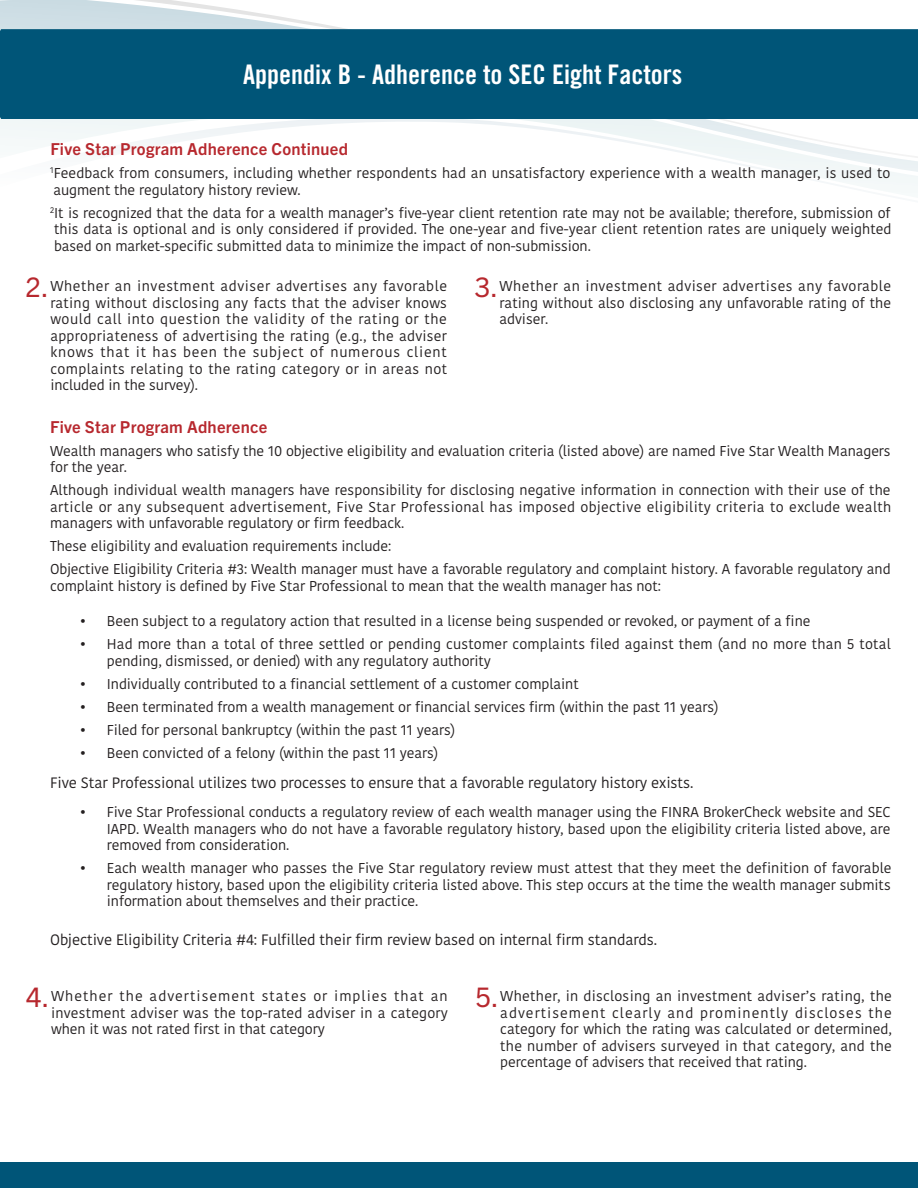
<style>
.page{position:relative;width:918px;height:1188px;background:#fff}
.page>*{position:absolute;margin:0;border:0;box-sizing:border-box;transform-origin:0 0}
.t1{font:27px "Trade Gothic LT Std Bd Cn 20";color:#fff}
.t2{font:27px "Trade Gothic Next LT Pro";color:#b7282e}
.Sub_Header{font:700 16.5px "Trade Gothic Next LT Pro";letter-spacing:.015em;color:#b7282e}
.Body{font:15px "Kohinoor Devanagari";letter-spacing:-.005em;color:#231f20}
.Appendix_Body{font:14.25px/16.5px "Kohinoor Devanagari";letter-spacing:-.005em;color:#231f20;text-align:justify}
</style>
<div class="page">
<div style="left:0;top:0;width:133px;height:29px;background:#cddde4"></div>
<svg style="left:133px;top:0;width:213px;height:29px"></svg>
<svg style="left:0;top:119px;width:918px;height:67px"></svg>
<div style="left:0;top:29px;width:918px;height:90px;background:#005578"></div>
<div style="left:0;top:1162px;width:918px;height:26px;background:#005578"></div>
<p class="t1" style="left:243px;top:58px;width:441px">Appendix B - Adherence to SEC Eight Factors</p>
<p class="Sub_Header" style="left:50px;top:138px;width:299px">Five Star Program Adherence Continued</p>
<p class="Appendix_Body" style="left:50px;top:165px;width:842px"><sup>1</sup>Feedback from consumers, including whether respondents had an unsatisfactory experience with a wealth manager, is used to augment the regulatory history review.</p>
<p class="Appendix_Body" style="left:50px;top:204px;width:843px"><sup>2</sup>It is recognized that the data for a wealth manager’s five-year client retention rate may not be available; therefore, submission of this data is optional and is only considered if provided. The one-year and five-year client retention rates are uniquely weighted based on market-specific submitted data to minimize the impact of non-submission.</p>
<p class="t2" style="left:26px;top:269px;width:25px">2.</p>
<p class="Appendix_Body" style="left:500px;top:278px;width:393px">Whether an investment adviser advertises any favorable rating without also disclosing any unfavorable rating of the adviser.</p>
<p class="Appendix_Body" style="left:50px;top:278px;width:398px">Whether an investment adviser advertises any favorable rating without disclosing any facts that the adviser knows would call into question the validity of the rating or the appropriateness of advertising the rating (e.g., the adviser knows that it has been the subject of numerous client complaints relating to the rating category or in areas not included in the survey).</p>
<p class="t2" style="left:475px;top:269px;width:25px">3.</p>
<p class="Sub_Header" style="left:50px;top:415px;width:219px">Five Star Program Adherence</p>
<p class="Appendix_Body" style="left:50px;top:443px;width:842px">Wealth managers who satisfy the 10 objective eligibility and evaluation criteria (listed above) are named Five Star Wealth Managers for the year.</p>
<p class="Appendix_Body" style="left:50px;top:482px;width:843px">Although individual wealth managers have responsibility for disclosing negative information in connection with their use of the article or any subsequent advertisement, Five Star Professional has imposed objective eligibility criteria to exclude wealth managers with unfavorable regulatory or firm feedback.</p>
<p class="Appendix_Body" style="left:50px;top:538px;width:343px">These eligibility and evaluation requirements include:</p>
<p class="Appendix_Body" style="left:50px;top:561px;width:842px">Objective Eligibility Criteria #3: Wealth manager must have a favorable regulatory and complaint history. A favorable regulatory and complaint history is defined by Five Star Professional to mean that the wealth manager has not:</p>
<p class="Appendix_Body" style="left:80px;top:613px;width:732px">• Been subject to a regulatory action that resulted in a license being suspended or revoked, or payment of a fine</p>
<p class="Appendix_Body" style="left:107px;top:636px;width:785px;text-indent:-27px">• Had more than a total of three settled or pending customer complaints filed against them (and no more than 5 total pending, dismissed, or denied) with any regulatory authority</p>
<p class="Appendix_Body" style="left:80px;top:676px;width:500px">• Individually contributed to a financial settlement of a customer complaint</p>
<p class="Appendix_Body" style="left:80px;top:699px;width:640px">• Been terminated from a wealth management or financial services firm (within the past 11 years)</p>
<p class="Appendix_Body" style="left:80px;top:721px;width:377px">• Filed for personal bankruptcy (within the past 11 years)</p>
<p class="Appendix_Body" style="left:80px;top:744px;width:360px">• Been convicted of a felony (within the past 11 years)</p>
<p class="Body" style="left:50px;top:774px;width:645px">Five Star Professional utilizes two processes to ensure that a favorable regulatory history exists.</p>
<p class="Appendix_Body" style="left:107px;top:804px;width:785px;text-indent:-27px">• Five Star Professional conducts a regulatory review of each wealth manager using the FINRA BrokerCheck website and SEC IAPD. Wealth managers who do not have a favorable regulatory history, based upon the eligibility criteria listed above, are removed from consideration.</p>
<p class="Appendix_Body" style="left:107px;top:860px;width:786px;text-indent:-27px">• Each wealth manager who passes the Five Star regulatory review must attest that they meet the definition of favorable regulatory history, based upon the eligibility criteria listed above. This step occurs at the time the wealth manager submits information about themselves and their practice.</p>
<p class="Body" style="left:50px;top:931px;width:609px">Objective Eligibility Criteria #4: Fulfilled their firm review based on internal firm standards.</p>
<p class="t2" style="left:26px;top:978px;width:25px">4.</p>
<p class="Appendix_Body" style="left:500px;top:988px;width:393px">Whether, in disclosing an investment adviser’s rating, the advertisement clearly and prominently discloses the category for which the rating was calculated or determined, the number of advisers surveyed in that category, and the percentage of advisers that received that rating.</p>
<p class="Appendix_Body" style="left:51px;top:988px;width:398px">Whether the advertisement states or implies that an investment adviser was the top-rated adviser in a category when it was not rated first in that category</p>
<p class="t2" style="left:476px;top:978px;width:25px">5.</p>
</div>
